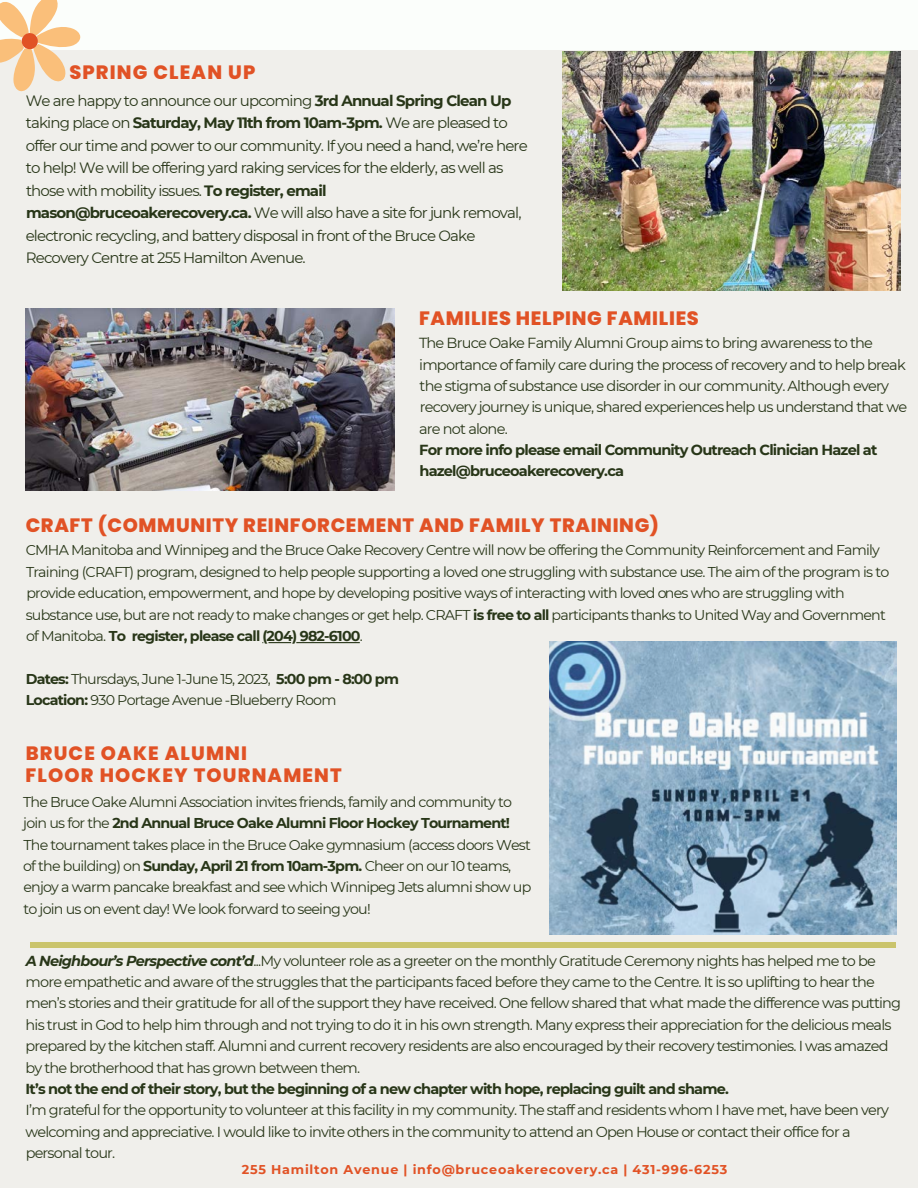
<style>
.page{position:relative;width:918px;height:1188px;background:#f0efeb}
.page>*{position:absolute;margin:0;border:0;box-sizing:border-box;transform-origin:0 0}
.t1{font:800 19.35px "Poppins";letter-spacing:.035em;color:#e15225}
.t2{font:800 19.35px/22.5px "Poppins";letter-spacing:.06em;color:#e15225}
.t3{font:15px/22.5px "Montserrat";letter-spacing:-.055em;color:#283618}
.t4{font:14.55px/21.5px "Montserrat";letter-spacing:-.055em;color:#283618}
.t5{font:14.25px/21.5px "Montserrat";letter-spacing:-.055em;color:#283618}
.t6{font:700 12.75px "Montserrat";letter-spacing:.06em;color:#e15225}
.s1{font-weight:700}
.s2{font-weight:700;font-style:italic}
</style>
<div class="page">
<div style="left:0;top:0;width:918px;height:13px;background:#fbfefb"></div>
<div style="left:0;top:13px;width:918px;height:37px;background:#fbfefb"></div>
<div style="left:30px;top:942px;width:865px;height:6px;background:#cac46c"></div>
<img style="left:562px;top:52px;width:339px;height:238px">
<img style="left:25px;top:308px;width:369px;height:183px">
<img style="left:550px;top:641px;width:346px;height:294px">
<hr style="left:296px;top:642px;width:64px;height:1px;background:#283618">
<svg style="left:262px;top:642px;width:29px;height:1px"></svg>
<svg style="left:0;top:0;width:80px;height:92px"></svg>
<p class="t2" style="left:69px;top:61px;width:187px">SPRING CLEAN UP</p>
<p class="t3" style="left:26px;top:88px;width:504px">We are happy to announce our upcoming <span class="s1">3rd Annual Spring Clean Up </span>taking place on <span class="s1">Saturday, May 11th from 10am-3pm.</span> We are pleased to offer our time and power to our community. If you need a hand, we’re here to help! We will be offering yard raking services for the elderly, as well as those with mobility issues. <span class="s1">To register, email mason@bruceoakerecovery.ca.</span> We will also have a site for junk removal, electronic recycling, and battery disposal in front of the Bruce Oake Recovery Centre at 255 Hamilton Avenue.</p>
<p class="t1" style="left:419px;top:307px;width:281px">FAMILIES HELPING FAMILIES</p>
<p class="t4" style="left:419px;top:332px;width:490px">The Bruce Oake Family Alumni Group aims to bring awareness to the importance of family care during the process of recovery and to help break the stigma of substance use disorder in our community. Although every recovery journey is unique, shared experiences help us understand that we are not alone.<br><span class="s1">For more info please email Community Outreach Clinician Hazel at hazel@bruceoakerecovery.ca</span></p>
<p class="t1" style="left:26px;top:514px;width:635px">CRAFT (COMMUNITY REINFORCEMENT AND FAMILY TRAINING)</p>
<p class="t5" style="left:26px;top:539px;width:865px">CMHA Manitoba and Winnipeg and the Bruce Oake Recovery Centre will now be offering the Community Reinforcement and Family Training (CRAFT) program, designed to help people supporting a loved one struggling with substance use. The aim of the program is to provide education, empowerment, and hope by developing positive ways of interacting with loved ones who are struggling with substance use, but are not ready to make changes or get help. CRAFT <span class="s1">is free to all</span> participants thanks to United Way and Government of Manitoba. <span class="s1">To register, please call (204) 982-6100</span>.</p>
<p class="t5" style="left:26px;top:667px;width:375px"><span class="s1">Dates:</span> Thursdays, June 1-June 15, 2023, <span class="s1">5:00 pm - 8:00 pm<br>Location:</span> 930 Portage Avenue -Blueberry Room</p>
<p class="t2" style="left:26px;top:742px;width:318px">BRUCE OAKE ALUMNI<br>FLOOR HOCKEY TOURNAMENT</p>
<p class="t5" style="left:23px;top:791px;width:510px">The Bruce Oake Alumni Association invites friends, family and community to join us for the <span class="s1">2nd Annual Bruce Oake Alumni Floor Hockey Tournament!<br></span>The tournament takes place in the Bruce Oake gymnasium (access doors West of the building) on <span class="s1">Sunday, April 21 from 10am-3pm.</span> Cheer on our 10 teams, enjoy a warm pancake breakfast and see which Winnipeg Jets alumni show up to join us on event day! We look forward to seeing you!</p>
<p class="t4" style="left:25px;top:949px;width:877px"><span class="s2">A Neighbour’s Perspective cont’d</span>...My volunteer role as a greeter on the monthly Gratitude Ceremony nights has helped me to be more empathetic and aware of the struggles that the participants faced before they came to the Centre. It is so uplifting to hear the men’s stories and their gratitude for all of the support they have received. One fellow shared that what made the difference was putting his trust in God to help him through and not trying to do it in his own strength. Many express their appreciation for the delicious meals prepared by the kitchen staff. Alumni and current recovery residents are also encouraged by their recovery testimonies. I was amazed by the brotherhood that has grown between them.<br><span class="s1">It’s not the end of their story, but the beginning of a new chapter with hope, replacing guilt and shame.<br></span>I’m grateful for the opportunity to volunteer at this facility in my community. The staff and residents whom I have met, have been very welcoming and appreciative. I would like to invite others in the community to attend an Open House or contact their office for a personal tour.</p>
<p class="t6" style="left:242px;top:1160px;width:487px">255 Hamilton Avenue | info@bruceoakerecovery.ca | 431-996-6253</p>
</div>
